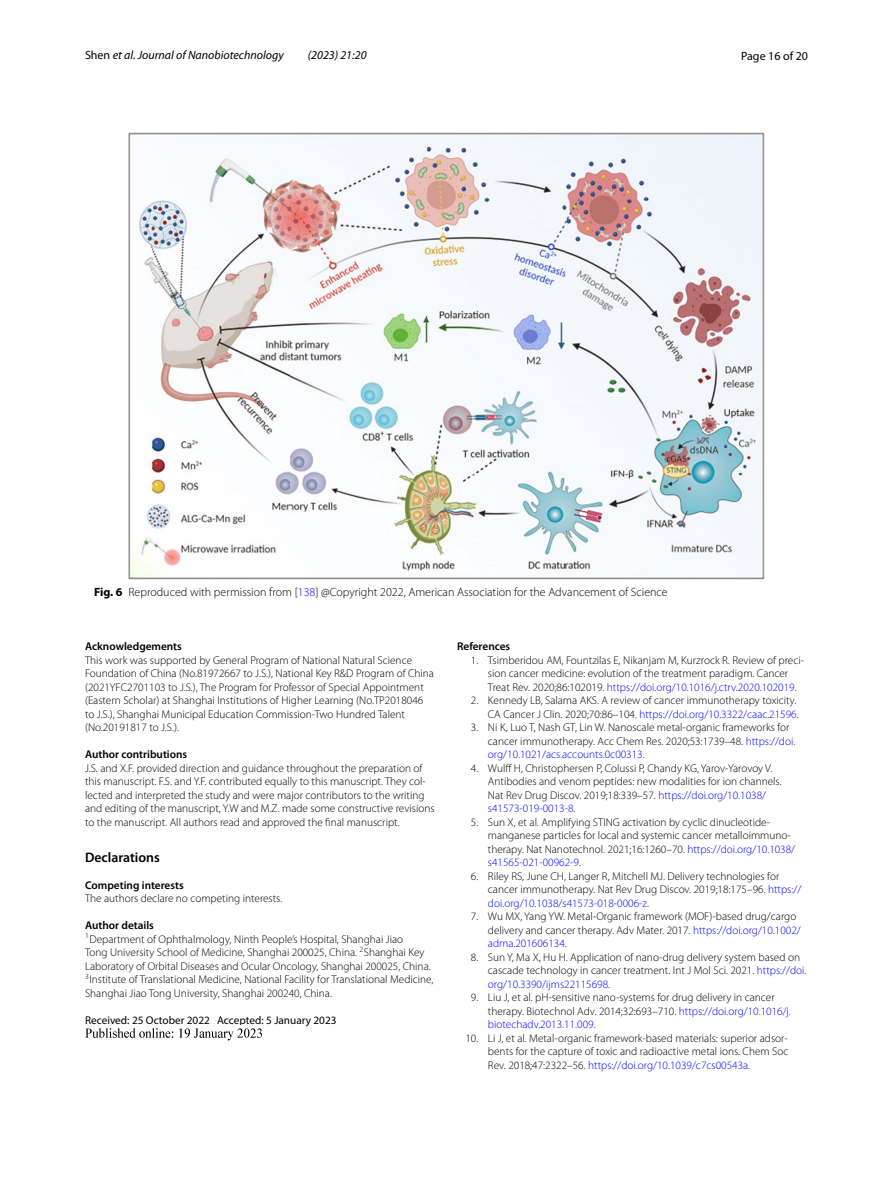
<style>
.page{position:relative;width:893px;height:1187px;background:#fff}
.page>*{position:absolute;margin:0;border:0;box-sizing:border-box;transform-origin:0 0}
.t1{font:600 13.8px "Myriad Pro";color:#000}
.t2{font:300 12px "Myriad Pro";color:#000}
.t3{font:italic 12px "Myriad Pro";color:#000}
.t4{font:12px "Myriad Pro";color:#000}
.t5{font:300 11.25px/13.5px "Myriad Pro";color:#000}
.t6{font:600 11.25px "Myriad Pro";color:#000}
.t7{font:11.25px "Myriad Pro";color:#000}
.s1{font-style:normal}
.s2{font-weight:700}
.s3{color:#00f}
.s4{font-weight:600}
</style>
<div class="page">
<img style="left:85px;top:1028px;width:177px;height:13px">
<img style="left:128px;top:133px;width:637px;height:447px">
<p class="t3" style="left:85px;top:48px;width:200px"><span class="s1">Shen</span> et al. Journal of Nanobiotechnology</p>
<p class="t3" style="left:308px;top:48px;width:60px">(2023) 21:20</p>
<p class="t4" style="left:741px;top:48px;width:68px">Page 16 of 20</p>
<p class="t2" style="left:94px;top:585px;width:575px"><span class="s2">Fig. 6</span> Reproduced with permission from [<span class="s3">138</span>] @Copyright 2022, American Association for the Advancement of Science</p>
<p class="t6" style="left:85px;top:639px;width:98px">Acknowledgements</p>
<p class="t5" style="left:85px;top:653px;width:351px">This work was supported by General Program of National Natural Science Foundation of China (No.81972667 to J.S.), National Key R&amp;D Program of China (2021YFC2701103 to J.S.), The Program for Professor of Special Appointment (Eastern Scholar) at Shanghai Institutions of Higher Learning (No.TP2018046 to J.S.), Shanghai Municipal Education Commission-Two Hundred Talent (No.20191817 to J.S.).</p>
<p class="t6" style="left:85px;top:747px;width:104px">Author contributions</p>
<p class="t5" style="left:85px;top:761px;width:351px">J.S. and X.F. provided direction and guidance throughout the preparation of this manuscript. F.S. and Y.F. contributed equally to this manuscript. They col&shy;lected and interpreted the study and were major contributors to the writing and editing of the manuscript, Y.W and M.Z. made some constructive revisions to the manuscript. All authors read and approved the final manuscript.</p>
<p class="t1" style="left:85px;top:848px;width:76px">Declarations</p>
<p class="t6" style="left:85px;top:877px;width:100px">Competing interests</p>
<p class="t5" style="left:85px;top:891px;width:199px">The authors declare no competing interests.</p>
<p class="t5" style="left:85px;top:918px;width:350px"><span class="s4">Author details<br></span><sup>1</sup>Department of Ophthalmology, Ninth People’s Hospital, Shanghai Jiao<br>Tong University School of Medicine, Shanghai 200025, China. <sup>2</sup>Shanghai Key Laboratory of Orbital Diseases and Ocular Oncology, Shanghai 200025, China.<br><sup>3</sup>Institute of Translational Medicine, National Facility for Translational Medicine, Shanghai Jiao Tong University, Shanghai 200240, China.</p>
<p class="t7" style="left:85px;top:1012px;width:253px">Received: 25 October 2022 Accepted: 5 January 2023</p>
<p class="t6" style="left:457px;top:639px;width:55px">References</p>
<p class="t5" style="left:488px;top:653px;width:318px;text-indent:-17px">1. Tsimberidou AM, Fountzilas E, Nikanjam M, Kurzrock R. Review of preci&shy;sion cancer medicine: evolution of the treatment paradigm. Cancer<br>Treat Rev. 2020;86:102019. <span class="s3">https://doi.org/10.1016/j.ctrv.2020.102019</span>.</p>
<p class="t5" style="left:471px;top:693px;width:329px;text-align:right">2. Kennedy LB, Salama AKS. A review of cancer immunotherapy toxicity.<br>CA Cancer J Clin. 2020;70:86–104. <span class="s3">https://doi.org/10.3322/caac.21596</span>.</p>
<p class="t5" style="left:488px;top:720px;width:309px;text-indent:-17px">3. Ni K, Luo T, Nash GT, Lin W. Nanoscale metal-organic frameworks for cancer immunotherapy. Acc Chem Res. 2020;53:1739–48. <span class="s3">https://doi. org/10.1021/acs.accounts.0c00313</span>.</p>
<p class="t5" style="left:488px;top:761px;width:295px;text-indent:-17px">4. Wulff H, Christophersen P, Colussi P, Chandy KG, Yarov-Yarovoy V.<br>Antibodies and venom peptides: new modalities for ion channels.<br>Nat Rev Drug Discov. 2019;18:339–57. <span class="s3">https://doi.org/10.1038/ s41573-019-0013-8</span>.</p>
<p class="t5" style="left:488px;top:815px;width:309px;text-indent:-17px">5. Sun X, et al. Amplifying STING activation by cyclic dinucleotide&shy;manganese particles for local and systemic cancer metalloimmuno&shy;therapy. Nat Nanotechnol. 2021;16:1260–70. <span class="s3">https://doi.org/10.1038/ s41565-021-00962-9</span>.</p>
<p class="t5" style="left:488px;top:869px;width:315px;text-indent:-17px">6. Riley RS, June CH, Langer R, Mitchell MJ. Delivery technologies for cancer immunotherapy. Nat Rev Drug Discov. 2019;18:175–96. <span class="s3">https:// doi.org/10.1038/s41573-018-0006-z</span>.</p>
<p class="t5" style="left:488px;top:909px;width:314px;text-indent:-17px">7. Wu MX, Yang YW. Metal-Organic framework (MOF)-based drug/cargo delivery and cancer therapy. Adv Mater. 2017. <span class="s3">https://doi.org/10.1002/ adma.201606134</span>.</p>
<p class="t5" style="left:488px;top:950px;width:320px;text-indent:-17px">8. Sun Y, Ma X, Hu H. Application of nano-drug delivery system based on cascade technology in cancer treatment. Int J Mol Sci. 2021. <span class="s3">https://doi. org/10.3390/ijms22115698</span>.</p>
<p class="t5" style="left:488px;top:990px;width:304px;text-indent:-17px">9. Liu J, et al. pH-sensitive nano-systems for drug delivery in cancer therapy. Biotechnol Adv. 2014;32:693–710. <span class="s3">https://doi.org/10.1016/j. biotechadv.2013.11.009</span>.</p>
<p class="t5" style="left:488px;top:1031px;width:302px;text-align:justify;text-indent:-23px">10. Li J, et al. Metal-organic framework-based materials: superior adsor&shy;bents for the capture of toxic and radioactive metal ions. Chem Soc Rev. 2018;47:2322–56. <span class="s3">https://doi.org/10.1039/c7cs00543a</span>.</p>
</div>
